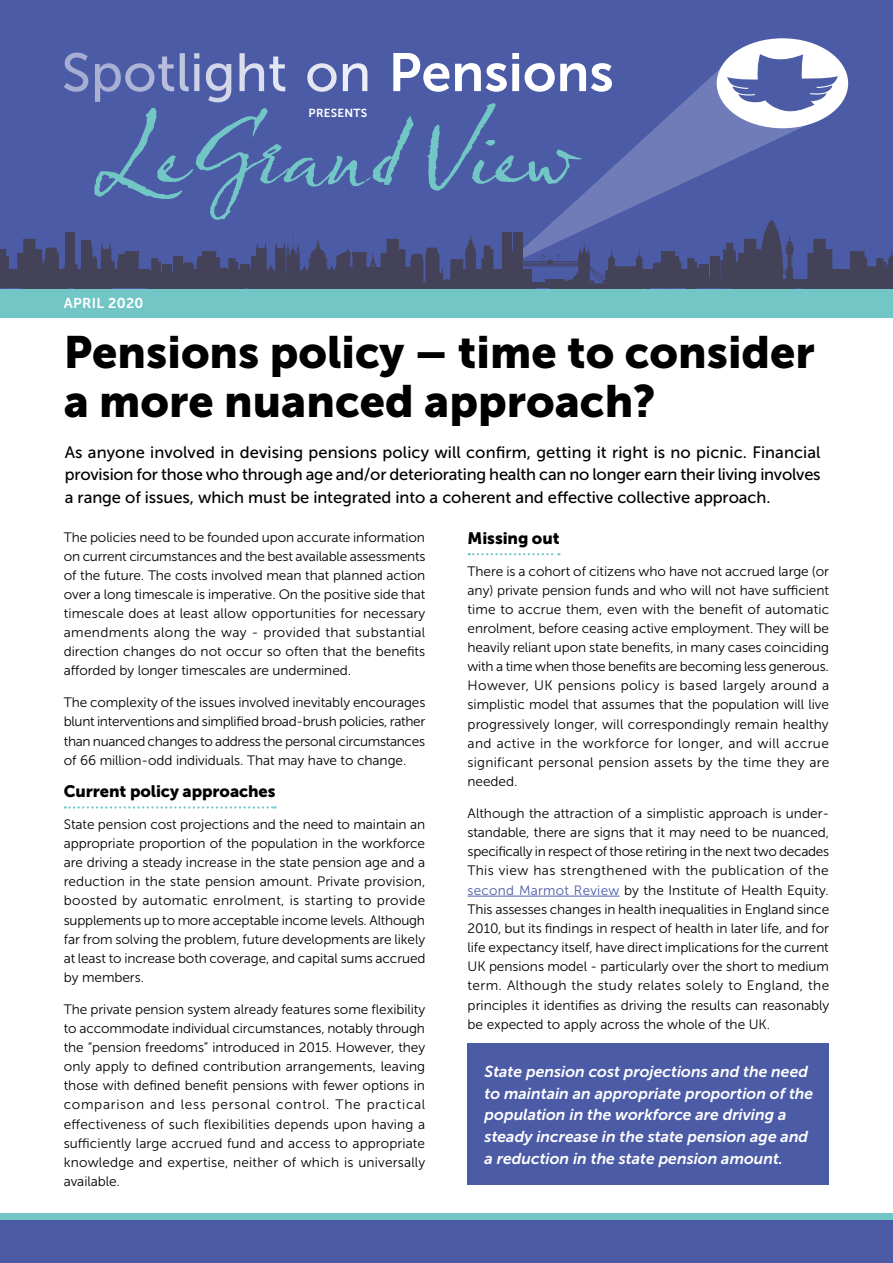
<style>
.page{position:relative;width:893px;height:1263px;background:#fff}
.page>*{position:absolute;margin:0;border:0;box-sizing:border-box;transform-origin:0 0}
.t1{font:45px/49.5px "Museo Sans 900";color:#000}
.t2{font:16.5px/22.5px "Museo Sans 500";letter-spacing:-.005em;color:#000;text-align:justify}
.t3{font:16.5px "Museo Sans 900";letter-spacing:-.005em;color:#000}
.t4{font:italic 15.75px/21.8px "Museo Sans 700";color:#fff}
.t5{font:14.25px "Museo Sans 700";letter-spacing:.02em;color:#fff}
.t6{font:13.65px/19px "Museo Sans 300";letter-spacing:-.005em;color:#000;text-align:justify}
.t7{font:11.55px "Museo Sans 700";letter-spacing:.02em;color:#fff}
.s1{font-size:13.5px;color:#4c5ba6}
</style>
<div class="page">
<div style="left:0;top:288px;width:893px;height:30px;background:#73c6c6"></div>
<div style="left:0;top:0;width:893px;height:288px;background:#4c5ba6"></div>
<svg style="left:519px;top:64px;width:290px;height:156px"></svg>
<div style="left:717px;top:38px;width:131px;height:90px;background:#fff;border-radius:50%"></div>
<svg style="left:727px;top:54px;width:111px;height:58px"></svg>
<svg style="left:0;top:220px;width:893px;height:68px"></svg>
<svg style="left:64px;top:53px;width:24px;height:39px"></svg>
<svg style="left:95px;top:56px;width:79px;height:46px"></svg>
<svg style="left:180px;top:53px;width:19px;height:38px"></svg>
<svg style="left:206px;top:63px;width:25px;height:39px"></svg>
<svg style="left:239px;top:53px;width:46px;height:38px"></svg>
<svg style="left:307px;top:63px;width:30px;height:29px"></svg>
<svg style="left:343px;top:63px;width:24px;height:28px"></svg>
<svg style="left:393px;top:53px;width:56px;height:39px"></svg>
<svg style="left:455px;top:53px;width:64px;height:39px"></svg>
<svg style="left:525px;top:63px;width:87px;height:29px"></svg>
<svg style="left:94px;top:103px;width:488px;height:117px"></svg>
<svg style="left:469px;top:553px;width:90px;height:2px"></svg>
<hr style="left:468px;top:896px;width:152px;height:1px;background:#4c5ba6">
<svg style="left:65px;top:806px;width:210px;height:3px"></svg>
<div style="left:468px;top:1043px;width:361px;height:142px;background:#4c5ba6"></div>
<div style="left:0;top:1214px;width:893px;height:49px;background:#4c5ba6"></div>
<div style="left:0;top:1213px;width:893px;height:7px;background:#73c6c6"></div>
<p class="t5" style="left:64px;top:295px;width:81px">APRIL 2020</p>
<p class="t7" style="left:309px;top:107px;width:60px">PRESENTS</p>
<h1 class="t1" style="left:64px;top:327px;width:753px">Pensions policy – time to consider a more nuanced approach?</h1>
<p class="t2" style="left:65px;top:441px;width:757px">As anyone involved in devising pensions policy will confirm, getting it right is no picnic. Financial provision for those who through age and/or deteriorating health can no longer earn their living involves a range of issues, which must be integrated into a coherent and effective collective approach.</p>
<p class="t6" style="left:64px;top:527px;width:363px">The policies need to be founded upon accurate information on current circumstances and the best available assessments of the future. The costs involved mean that planned action over a long timescale is imperative. On the positive side that timescale does at least allow opportunities for necessary amendments along the way - provided that substantial direction changes do not occur so often that the benefits afforded by longer timescales are undermined.</p>
<p class="t6" style="left:64px;top:693px;width:363px">The complexity of the issues involved inevitably encourages blunt interventions and simplified broad-brush policies, rather than nuanced changes to address the personal circumstances of 66 million-odd individuals. That may have to change.</p>
<p class="t3" style="left:64px;top:782px;width:213px">Current policy approaches</p>
<p class="t6" style="left:64px;top:815px;width:363px">State pension cost projections and the need to maintain an appropriate proportion of the population in the workforce are driving a steady increase in the state pension age and a reduction in the state pension amount. Private provision, boosted by automatic enrolment, is starting to provide supplements up to more acceptable income levels. Although far from solving the problem, future developments are likely at least to increase both coverage, and capital sums accrued by members.</p>
<p class="t6" style="left:64px;top:1000px;width:363px">The private pension system already features some flexibility to accommodate individual circumstances, notably through the “pension freedoms” introduced in 2015. However, they only apply to defined contribution arrangements, leaving those with defined benefit pensions with fewer options in comparison and less personal control. The practical effectiveness of such flexibilities depends upon having a sufficiently large accrued fund and access to appropriate knowledge and expertise, neither of which is universally available.</p>
<p class="t3" style="left:468px;top:528px;width:93px">Missing out</p>
<p class="t6" style="left:468px;top:561px;width:363px">There is a cohort of citizens who have not accrued large (or any) private pension funds and who will not have sufficient time to accrue them, even with the benefit of automatic enrolment, before ceasing active employment. They will be heavily reliant upon state benefits, in many cases coinciding with a time when those benefits are becoming less generous.<br>However, UK pensions policy is based largely around a simplistic model that assumes that the population will live progressively longer, will correspondingly remain healthy and active in the workforce for longer, and will accrue significant personal pension assets by the time they are needed.</p>
<p class="t6" style="left:468px;top:804px;width:363px">Although the attraction of a simplistic approach is under&shy;standable, there are signs that it may need to be nuanced, specifically in respect of those retiring in the next two decades This view has strengthened with the publication of the <span class="s1">second Marmot Review</span> by the Institute of Health Equity.<br>This assesses changes in health inequalities in England since 2010, but its findings in respect of health in later life, and for life expectancy itself, have direct implications for the current UK pensions model - particularly over the short to medium term. Although the study relates solely to England, the principles it identifies as driving the results can reasonably be expected to apply across the whole of the UK.</p>
<p class="t4" style="left:485px;top:1060px;width:330px">State pension cost projections and the need to maintain an appropriate proportion of the population in the workforce are driving a steady increase in the state pension age and a reduction in the state pension amount.</p>
</div>
